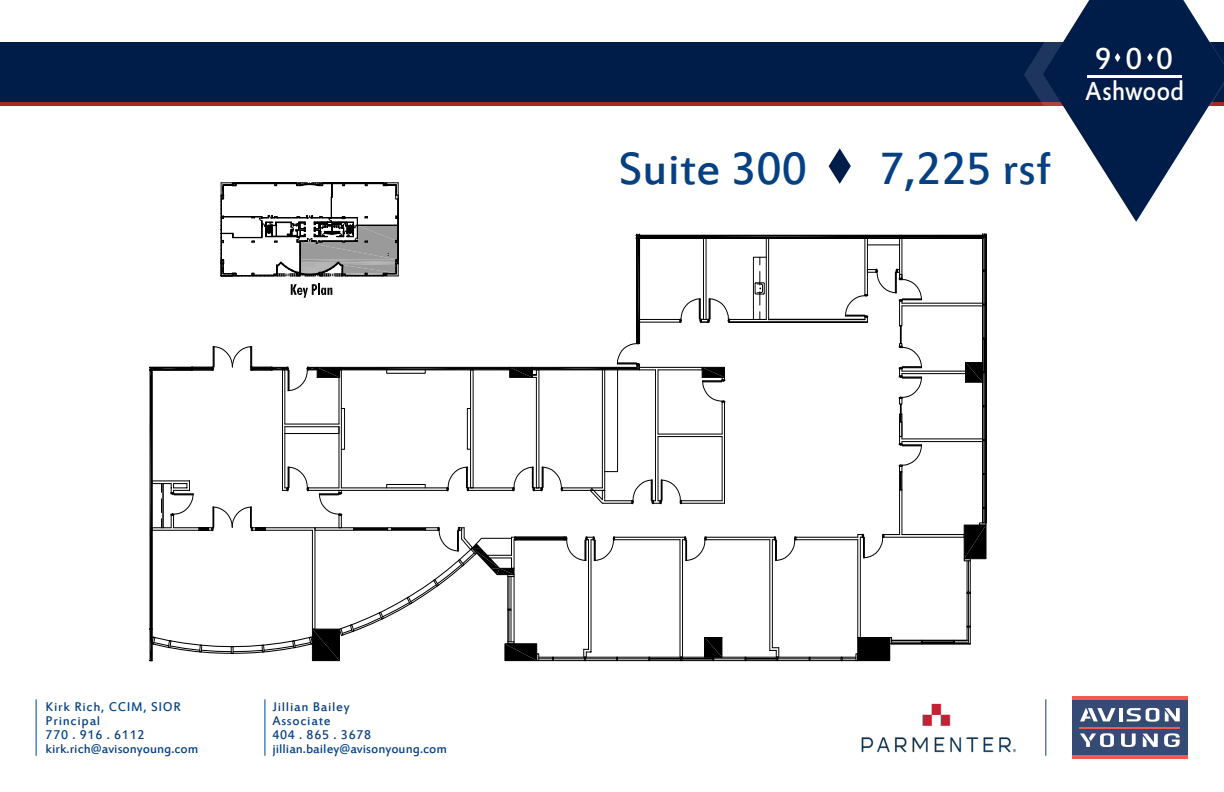
<style>
.page{position:relative;width:1224px;height:792px;background:#fff}
.page>*{position:absolute;margin:0;border:0;box-sizing:border-box;transform-origin:0 0}
.t1{font:50px "Estrangelo Edessa";color:#054082}
.t2{font:33.4px "Estrangelo Edessa";color:#fff}
.t3{font:31.3px "Estrangelo Edessa";letter-spacing:-.01em;color:#fff;scale:.86 1}
.t4{font:14px "Estrangelo Edessa";letter-spacing:.05em;color:#054082}
.t5{font:14px "Estrangelo Edessa";color:#054082}
.s1{font-size:28.6px}
</style>
<div class="page">
<div style="left:0;top:76px;width:1224px;height:30px;background:#a42829"></div>
<div style="left:0;top:43px;width:1224px;height:59px;background:#001c48"></div>
<svg style="left:1024px;top:42px;width:19px;height:62px"></svg>
<svg style="left:1043px;top:0;width:181px;height:222px;fill:#001c48"></svg>
<hr style="left:1087px;top:75px;width:95px;height:2px;background:#fff">
<svg style="left:1115px;top:53px;width:5px;height:9px"></svg>
<svg style="left:1147px;top:53px;width:6px;height:9px"></svg>
<img style="left:861px;top:703px;width:155px;height:50px">
<div style="left:1073px;top:700px;width:115px;height:55px;background:#354a75"></div>
<svg style="left:1143px;top:734px;width:15px;height:13px"></svg>
<svg style="left:1080px;top:708px;width:100px;height:14px"></svg>
<svg style="left:1080px;top:733px;width:34px;height:14px"></svg>
<svg style="left:1121px;top:733px;width:15px;height:14px"></svg>
<svg style="left:1164px;top:733px;width:16px;height:14px"></svg>
<hr style="left:1073px;top:755px;width:115px;height:4px;background:#f05a4f">
<hr style="left:1073px;top:696px;width:115px;height:4px;background:#f05a4f">
<hr style="left:1080px;top:727px;width:100px;height:1px;background:#f05a4f">
<hr style="left:1046px;top:699px;width:1px;height:57px;background:#054082">
<hr style="left:36px;top:699px;width:1px;height:57px;background:#054082">
<hr style="left:265px;top:699px;width:1px;height:57px;background:#054082">
<svg style="left:149px;top:148px;width:838px;height:514px"></svg>
<p class="t1" style="left:619px;top:143px;width:190px">Suite 300</p>
<p class="t1" style="left:879px;top:143px;width:173px">7,225 rsf</p>
<p class="t2" style="left:1095px;top:42px;width:80px">9 0 0</p>
<p class="t3" style="left:1085px;top:75px;width:117px"><span class="s1">A</span>shwood</p>
<p class="t4" style="left:46px;top:700px;width:137px">Kirk Rich, CCIM, SIOR</p>
<p class="t4" style="left:46px;top:714px;width:56px">Principal</p>
<p class="t4" style="left:46px;top:728px;width:100px">770 . 916 . 6112</p>
<p class="t5" style="left:46px;top:742px;width:154px">kirk.rich@avisonyoung.com</p>
<p class="t4" style="left:272px;top:700px;width:79px">Jillian Bailey</p>
<p class="t4" style="left:272px;top:714px;width:60px">Associate</p>
<p class="t4" style="left:272px;top:728px;width:100px">404 . 865 . 3678</p>
<p class="t5" style="left:272px;top:742px;width:176px">jillian.bailey@avisonyoung.com</p>
</div>
